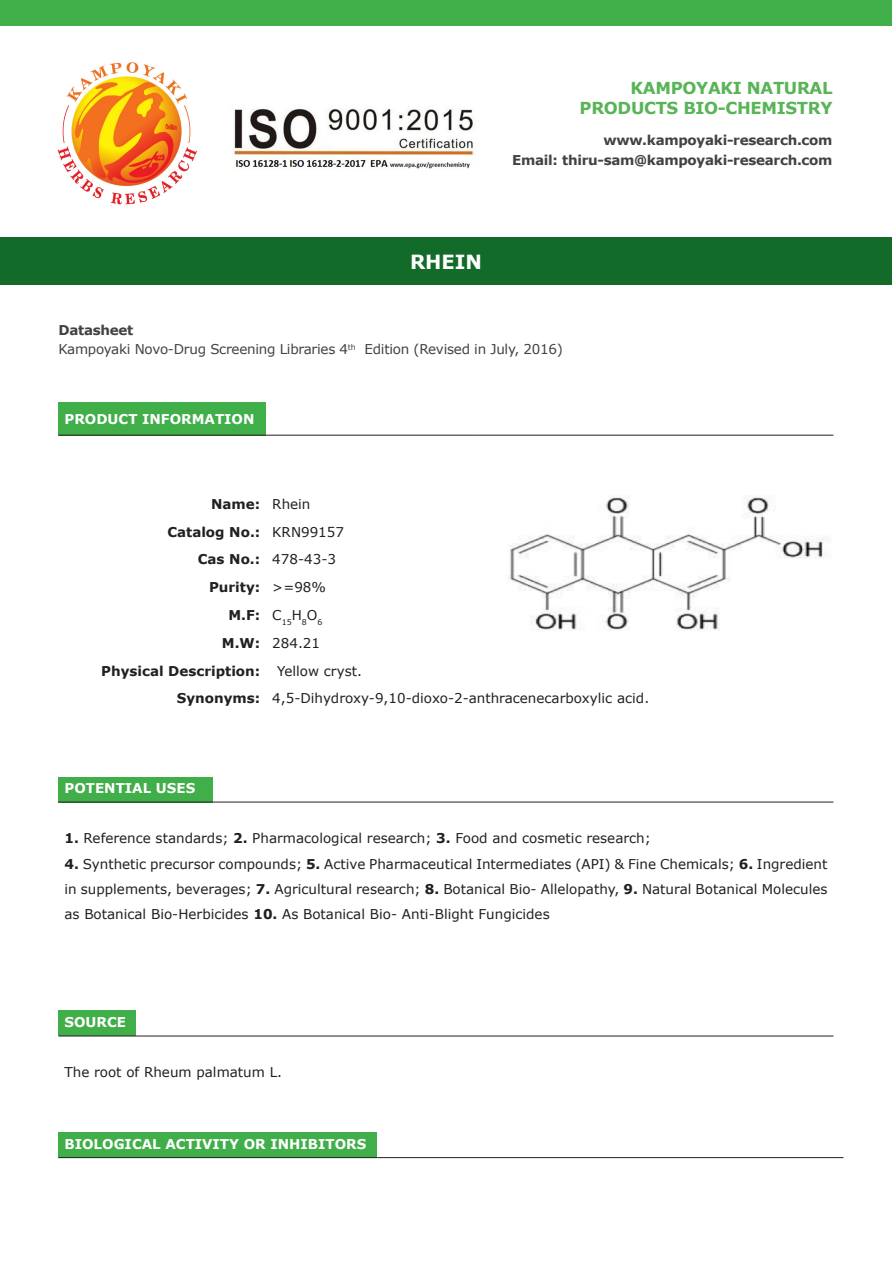
<style>
.page{position:relative;width:893px;height:1263px;background:#fff}
.page>*{position:absolute;margin:0;border:0;box-sizing:border-box;transform-origin:0 0}
.t1{font:700 19.5px "Verdana";color:#fff}
.t2{font:700 16.5px "Verdana";letter-spacing:-.02em;color:#59b457}
.t3{font:13.5px/25.2px "Verdana";color:#231f20;text-align:justify}
.t4{font:700 13.5px "Verdana";letter-spacing:-.02em;color:#414243}
.t5{font:700 13.5px "Verdana";color:#fff}
.t6{font:700 13.5px "Verdana";color:#231f20}
.t7{font:13.5px "Verdana";letter-spacing:-.02em;color:#414243}
.t8{font:7.8px "Verdana";color:#231f20}
.s1{font-weight:700}
</style>
<div class="page">
<img style="left:232px;top:108px;width:243px;height:61px">
<img style="left:57px;top:62px;width:140px;height:143px">
<div style="left:1px;top:0;width:891px;height:26px;background:#40ae49"></div>
<div style="left:1px;top:238px;width:891px;height:47px;background:#136b29"></div>
<div style="left:58px;top:402px;width:208px;height:33px;background:#40ae49"></div>
<hr style="left:58px;top:435px;width:208px;height:1px;background:#231f20">
<hr style="left:266px;top:435px;width:209px;height:1px;background:#231f20">
<hr style="left:475px;top:435px;width:358px;height:1px;background:#231f20">
<img style="left:508px;top:496px;width:323px;height:135px">
<div style="left:58px;top:777px;width:155px;height:25px;background:#40ae49"></div>
<hr style="left:58px;top:802px;width:155px;height:1px;background:#231f20">
<hr style="left:213px;top:802px;width:620px;height:1px;background:#231f20">
<div style="left:58px;top:1011px;width:78px;height:25px;background:#40ae49"></div>
<hr style="left:58px;top:1036px;width:78px;height:1px;background:#231f20">
<hr style="left:136px;top:1036px;width:697px;height:1px;background:#231f20">
<div style="left:58px;top:1132px;width:319px;height:25px;background:#40ae49"></div>
<hr style="left:58px;top:1157px;width:319px;height:1px;background:#231f20">
<hr style="left:377px;top:1157px;width:466px;height:1px;background:#231f20">
<p class="t2" style="left:631px;top:78px;width:203px">KAMPOYAKI NATURAL</p>
<p class="t2" style="left:580px;top:97px;width:254px">PRODUCTS BIO-CHEMISTRY</p>
<p class="t4" style="left:603px;top:132px;width:231px">www.kampoyaki-research.com</p>
<p class="t4" style="left:512px;top:151px;width:322px">Email: thiru-sam@kampoyaki-research.com</p>
<p class="t1" style="left:410px;top:249px;width:74px">RHEIN</p>
<p class="t4" style="left:58px;top:321px;width:76px">Datasheet</p>
<p class="t7" style="left:58px;top:341px;width:506px">Kampoyaki Novo-Drug Screening Libraries 4<sup>th</sup> Edition (Revised in July, 2016)</p>
<p class="t5" style="left:64px;top:410px;width:192px">PRODUCT INFORMATION</p>
<p class="t6" style="left:211px;top:495px;width:51px">Name:</p>
<p class="t3" style="left:272px;top:491px;width:40px">Rhein</p>
<p class="t6" style="left:167px;top:523px;width:94px">Catalog No.:</p>
<p class="t3" style="left:272px;top:519px;width:73px">KRN99157</p>
<p class="t6" style="left:198px;top:551px;width:64px">Cas No.:</p>
<p class="t3" style="left:272px;top:547px;width:65px">478-43-3</p>
<p class="t6" style="left:209px;top:578px;width:53px">Purity:</p>
<p class="t3" style="left:272px;top:575px;width:55px">&gt;=98%</p>
<p class="t6" style="left:228px;top:606px;width:33px">M.F:</p>
<p class="t8" style="left:272px;top:617px;width:52px"><sup>C</sup>15<sup>H</sup>8<sup>O</sup>6</p>
<p class="t6" style="left:222px;top:634px;width:40px">M.W:</p>
<p class="t3" style="left:272px;top:630px;width:49px">284.21</p>
<p class="t6" style="left:101px;top:662px;width:161px">Physical Description:</p>
<p class="t3" style="left:277px;top:658px;width:86px">Yellow cryst.</p>
<p class="t6" style="left:177px;top:690px;width:85px">Synonyms:</p>
<p class="t3" style="left:272px;top:686px;width:378px">4,5-Dihydroxy-9,10-dioxo-2-anthracenecarboxylic acid.</p>
<p class="t5" style="left:64px;top:780px;width:132px">POTENTIAL USES</p>
<p class="t3" style="left:64px;top:826px;width:588px"><span class="s1">1.</span> Reference standards; <span class="s1">2.</span> Pharmacological research; <span class="s1">3.</span> Food and cosmetic research;</p>
<p class="t3" style="left:64px;top:851px;width:764px"><span class="s1">4.</span> Synthetic precursor compounds; <span class="s1">5.</span> Active Pharmaceutical Intermediates (API) &amp; Fine Chemicals; <span class="s1">6.</span> Ingredient in supplements, beverages; <span class="s1">7.</span> Agricultural research; <span class="s1">8.</span> Botanical Bio- Allelopathy, <span class="s1">9.</span> Natural Botanical Molecules as Botanical Bio-Herbicides <span class="s1">10.</span> As Botanical Bio- Anti-Blight Fungicides</p>
<p class="t5" style="left:64px;top:1013px;width:63px">SOURCE</p>
<p class="t3" style="left:64px;top:1060px;width:219px">The root of Rheum palmatum L.</p>
<p class="t5" style="left:64px;top:1135px;width:303px">BIOLOGICAL ACTIVITY OR INHIBITORS</p>
</div>
